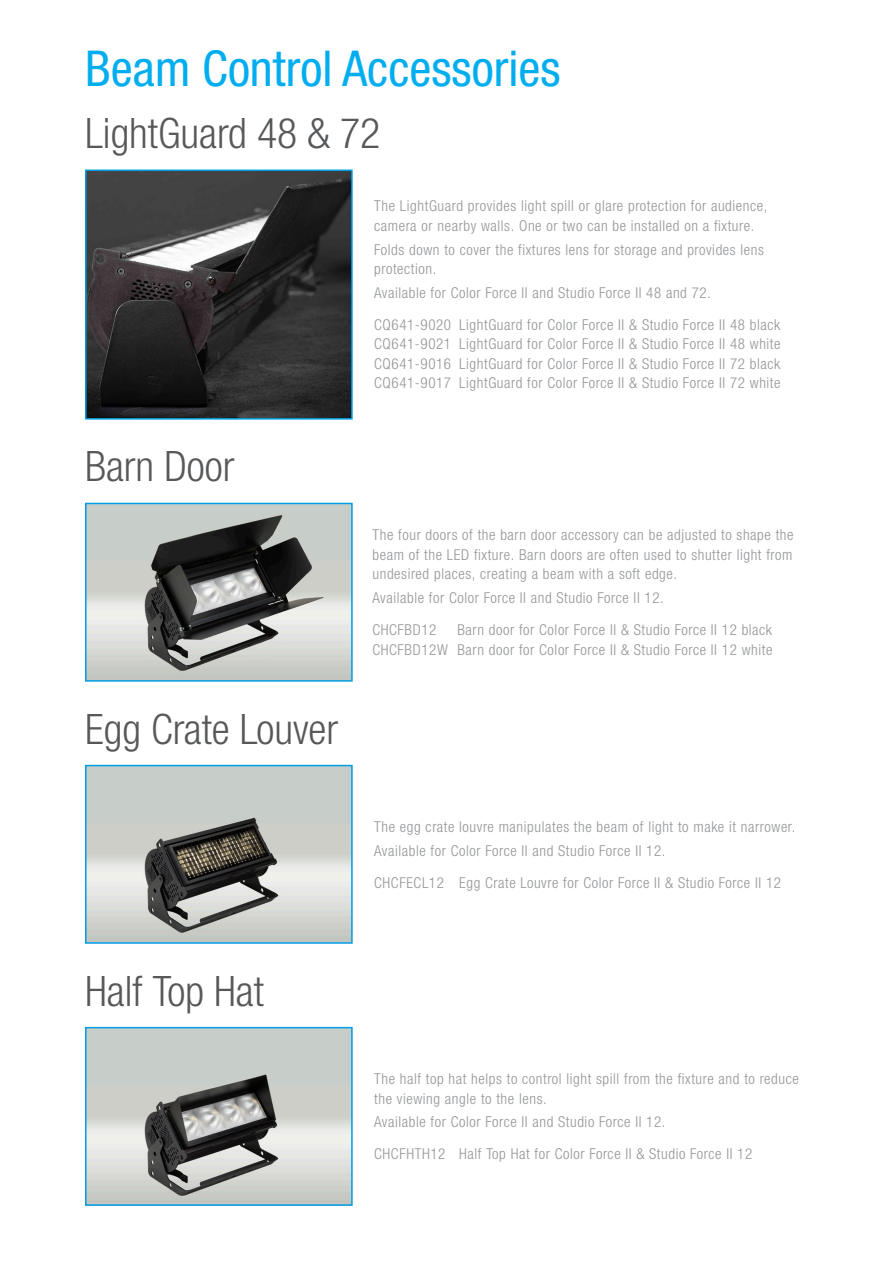
<style>
.page{position:relative;width:893px;height:1263px;background:#fff}
.page>*{position:absolute;margin:0;border:0;box-sizing:border-box;transform-origin:0 0}
.t1{font:condensed 49.5px "Helvetica Neue LTW1 G";color:#00aeef}
.t2{font:300 condensed 42px "Helvetica Neue LTW1 G";color:#57585a}
.t3{font:300 condensed 15px/19.5px "Helvetica Neue LTW1 G";letter-spacing:.04em;color:#939598}
</style>
<div class="page">
<img style="left:88px;top:1030px;width:262px;height:173px">
<div style="left:85px;top:1027px;width:268px;height:179px;border:2px solid #009ee3"></div>
<img style="left:88px;top:506px;width:262px;height:173px">
<div style="left:85px;top:503px;width:268px;height:179px;border:2px solid #009ee3"></div>
<img style="left:88px;top:768px;width:262px;height:173px">
<div style="left:85px;top:765px;width:268px;height:179px;border:2px solid #009ee3"></div>
<img style="left:88px;top:173px;width:262px;height:244px">
<div style="left:85px;top:170px;width:268px;height:250px;border:2px solid #009ee3"></div>
<p class="t1" style="left:85px;top:40px;width:477px">Beam Control Accessories</p>
<p class="t2" style="left:85px;top:109px;width:297px">LightGuard 48 &amp; 72</p>
<p class="t2" style="left:85px;top:442px;width:151px">Barn Door</p>
<p class="t2" style="left:85px;top:704px;width:255px">Egg Crate Louver</p>
<p class="t2" style="left:85px;top:966px;width:180px">Half Top Hat</p>
<p class="t3" style="left:374px;top:196px;width:395px">The LightGuard provides light spill or glare protection for audience, camera or nearby walls. One or two can be installed on a fixture.</p>
<p class="t3" style="left:374px;top:240px;width:391px">Folds down to cover the fixtures lens for storage and provides lens protection.</p>
<p class="t3" style="left:374px;top:283px;width:338px">Available for Color Force II and Studio Force II 48 and 72.</p>
<p class="t3" style="left:374px;top:315px;width:408px">CQ641-9020 LightGuard for Color Force II &amp; Studio Force II 48 black</p>
<p class="t3" style="left:374px;top:334px;width:408px">CQ641-9021 LightGuard for Color Force II &amp; Studio Force II 48 white</p>
<p class="t3" style="left:374px;top:354px;width:408px">CQ641-9016 LightGuard for Color Force II &amp; Studio Force II 72 black</p>
<p class="t3" style="left:374px;top:373px;width:408px">CQ641-9017 LightGuard for Color Force II &amp; Studio Force II 72 white</p>
<p class="t3" style="left:372px;top:525px;width:423px;text-align:justify">The four doors of the barn door accessory can be adjusted to shape the beam of the LED fixture. Barn doors are often used to shutter light from undesired places, creating a beam with a soft edge.</p>
<p class="t3" style="left:372px;top:588px;width:293px">Available for Color Force II and Studio Force II 12.</p>
<p class="t3" style="left:372px;top:620px;width:65px">CHCFBD12</p>
<p class="t3" style="left:458px;top:620px;width:316px">Barn door for Color Force II &amp; Studio Force II 12 black</p>
<p class="t3" style="left:372px;top:640px;width:401px">CHCFBD12W Barn door for Color Force II &amp; Studio Force II 12 white</p>
<p class="t3" style="left:374px;top:817px;width:423px">The egg crate louvre manipulates the beam of light to make it narrower.</p>
<p class="t3" style="left:374px;top:840px;width:293px">Available for Color Force II and Studio Force II 12.</p>
<p class="t3" style="left:374px;top:872px;width:408px">CHCFECL12 Egg Crate Louvre for Color Force II &amp; Studio Force II 12</p>
<p class="t3" style="left:374px;top:1069px;width:426px">The half top hat helps to control light spill from the fixture and to reduce the viewing angle to the lens.</p>
<p class="t3" style="left:374px;top:1112px;width:293px">Available for Color Force II and Studio Force II 12.</p>
<p class="t3" style="left:374px;top:1144px;width:380px">CHCFHTH12 Half Top Hat for Color Force II &amp; Studio Force II 12</p>
</div>
